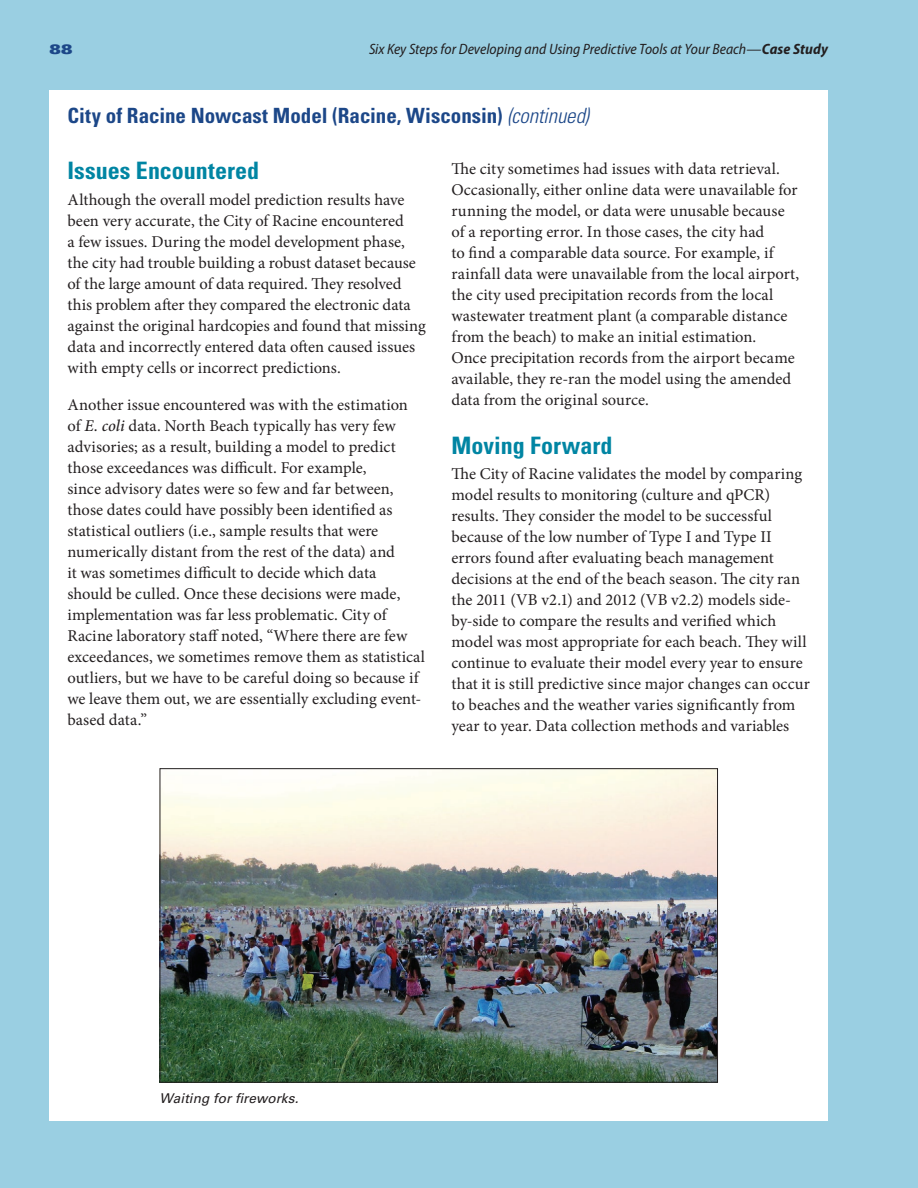
<style>
.page{position:relative;width:918px;height:1188px;background:#9acfe2}
.page>*{position:absolute;margin:0;border:0;box-sizing:border-box;transform-origin:0 0}
.t1{font:700 condensed 24px "Univers LT Std";color:#0085a3}
.t2{font:700 condensed 21px "Univers LT Std";color:#1c4788}
.t3{font:16.5px/21px "Minion Pro";color:#231f20}
.t4{font:italic semi-condensed 15px "Myriad Pro";color:#231f20}
.t5{font:italic 13.5px "Univers LT Std";letter-spacing:.01em;color:#231f20}
.t6{font:13.5px "Univers LT Std X Black Ex";color:#1c4788}
.s1{font-weight:700}
.s2{font-weight:300;font-style:italic}
.s3{font-weight:500;font-style:italic}
</style>
<div class="page">
<div style="left:50px;top:90px;width:778px;height:1030px;background:#fff"></div>
<img style="left:162px;top:770px;width:554px;height:311px">
<p class="t6" style="left:50px;top:41px;width:25px">88</p>
<p class="t4" style="left:369px;top:41px;width:460px">Six Key Steps for Developing and Using Predictive Tools at Your Beach—<span class="s1">Case Study</span></p>
<p class="t2" style="left:68px;top:103px;width:523px">City of Racine Nowcast Model (Racine, Wisconsin) <span class="s2">(continued)</span></p>
<h2 class="t1" style="left:68px;top:156px;width:193px">Issues Encountered</h2>
<p class="t3" style="left:68px;top:189px;width:360px">Although the overall model prediction results have been very accurate, the City of Racine encountered<br>a few issues. During the model development phase, the city had trouble building a robust dataset because of the large amount of data required. They resolved this problem after they compared the electronic data against the original hardcopies and found that missing data and incorrectly entered data often caused issues with empty cells or incorrect predictions.</p>
<p class="t3" style="left:68px;top:394px;width:359px">Another issue encountered was with the estimation of <span class="s3">E. coli</span> data. North Beach typically has very few advisories; as a result, building a model to predict those exceedances was difficult. For example,<br>since advisory dates were so few and far between, those dates could have possibly been identified as statistical outliers (i.e., sample results that were numerically distant from the rest of the data) and<br>it was sometimes difficult to decide which data should be culled. Once these decisions were made, implementation was far less problematic. City of Racine laboratory staff noted, “Where there are few exceedances, we sometimes remove them as statistical outliers, but we have to be careful doing so because if we leave them out, we are essentially excluding event&shy;based data.”</p>
<p class="t3" style="left:452px;top:158px;width:349px">The city sometimes had issues with data retrieval.<br>Occasionally, either online data were unavailable for running the model, or data were unusable because of a reporting error. In those cases, the city had<br>to find a comparable data source. For example, if rainfall data were unavailable from the local airport, the city used precipitation records from the local wastewater treatment plant (a comparable distance from the beach) to make an initial estimation.<br>Once precipitation records from the airport became available, they re-ran the model using the amended data from the original source.</p>
<h2 class="t1" style="left:452px;top:430px;width:163px">Moving Forward</h2>
<p class="t3" style="left:452px;top:464px;width:360px">The City of Racine validates the model by comparing model results to monitoring (culture and qPCR) results. They consider the model to be successful because of the low number of Type I and Type II errors found after evaluating beach management decisions at the end of the beach season. The city ran the 2011 (VB v2.1) and 2012 (VB v2.2) models side&shy;by-side to compare the results and verified which model was most appropriate for each beach. They will continue to evaluate their model every year to ensure that it is still predictive since major changes can occur to beaches and the weather varies significantly from year to year. Data collection methods and variables</p>
<p class="t5" style="left:160px;top:1090px;width:141px">Waiting for fireworks.</p>
</div>
